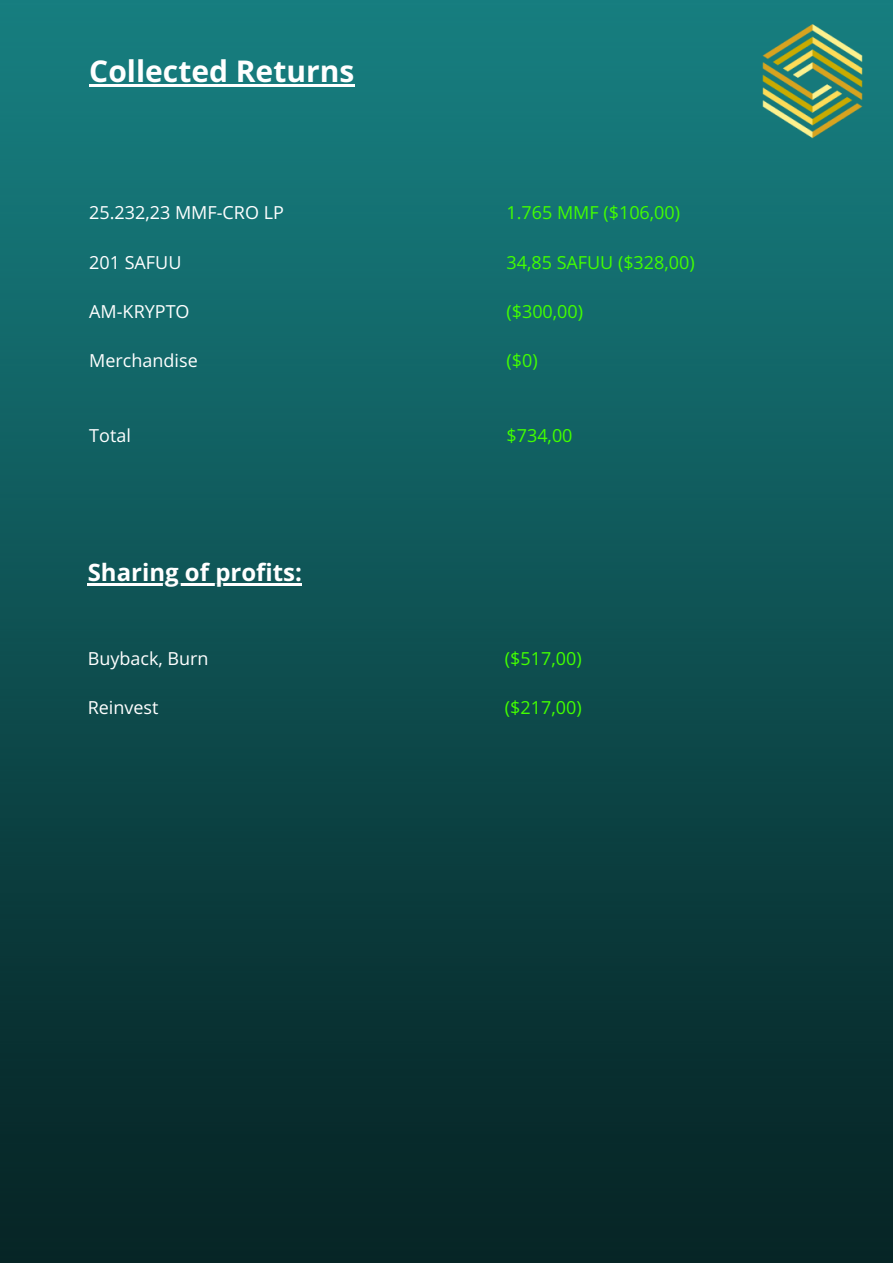
<style>
.page{position:relative;width:893px;height:1264px;background:#fff}
.page>*{position:absolute;margin:0;border:0;box-sizing:border-box;transform-origin:0 0}
.t1{font:700 30px "Open Sans Hebrew";color:#fff}
.t2{font:700 24px "Open Sans Hebrew";color:#fff}
.t3{font:18px "Open Sans Hebrew";color:#42ff00}
.t4{font:18px "Open Sans Hebrew";color:#fff}
</style>
<div class="page">
<img style="left:0;top:0;width:892px;height:1262px">
<img style="left:731px;top:0;width:161px;height:162px">
<hr style="left:89px;top:84px;width:265px;height:3px;background:#fff">
<hr style="left:88px;top:583px;width:214px;height:3px;background:#fff">
<h1 class="t1" style="left:89px;top:50px;width:266px">Collected Returns</h1>
<p class="t4" style="left:89px;top:200px;width:196px">25.232,23 MMF-CRO LP</p>
<p class="t4" style="left:89px;top:249px;width:94px">201 SAFUU</p>
<p class="t4" style="left:89px;top:299px;width:102px">AM-KRYPTO</p>
<p class="t4" style="left:89px;top:348px;width:110px">Merchandise</p>
<p class="t4" style="left:89px;top:422px;width:43px">Total</p>
<h2 class="t2" style="left:88px;top:556px;width:216px">Sharing of profits:</h2>
<p class="t4" style="left:88px;top:645px;width:122px">Buyback, Burn</p>
<p class="t4" style="left:88px;top:695px;width:72px">Reinvest</p>
<p class="t3" style="left:506px;top:200px;width:175px">1.765 MMF ($106,00)</p>
<p class="t3" style="left:506px;top:249px;width:190px">34,85 SAFUU ($328,00)</p>
<p class="t3" style="left:506px;top:299px;width:78px">($300,00)</p>
<p class="t3" style="left:506px;top:348px;width:33px">($0)</p>
<p class="t3" style="left:506px;top:422px;width:68px">$734,00</p>
<p class="t3" style="left:505px;top:645px;width:78px">($517,00)</p>
<p class="t3" style="left:505px;top:695px;width:78px">($217,00)</p>
</div>
